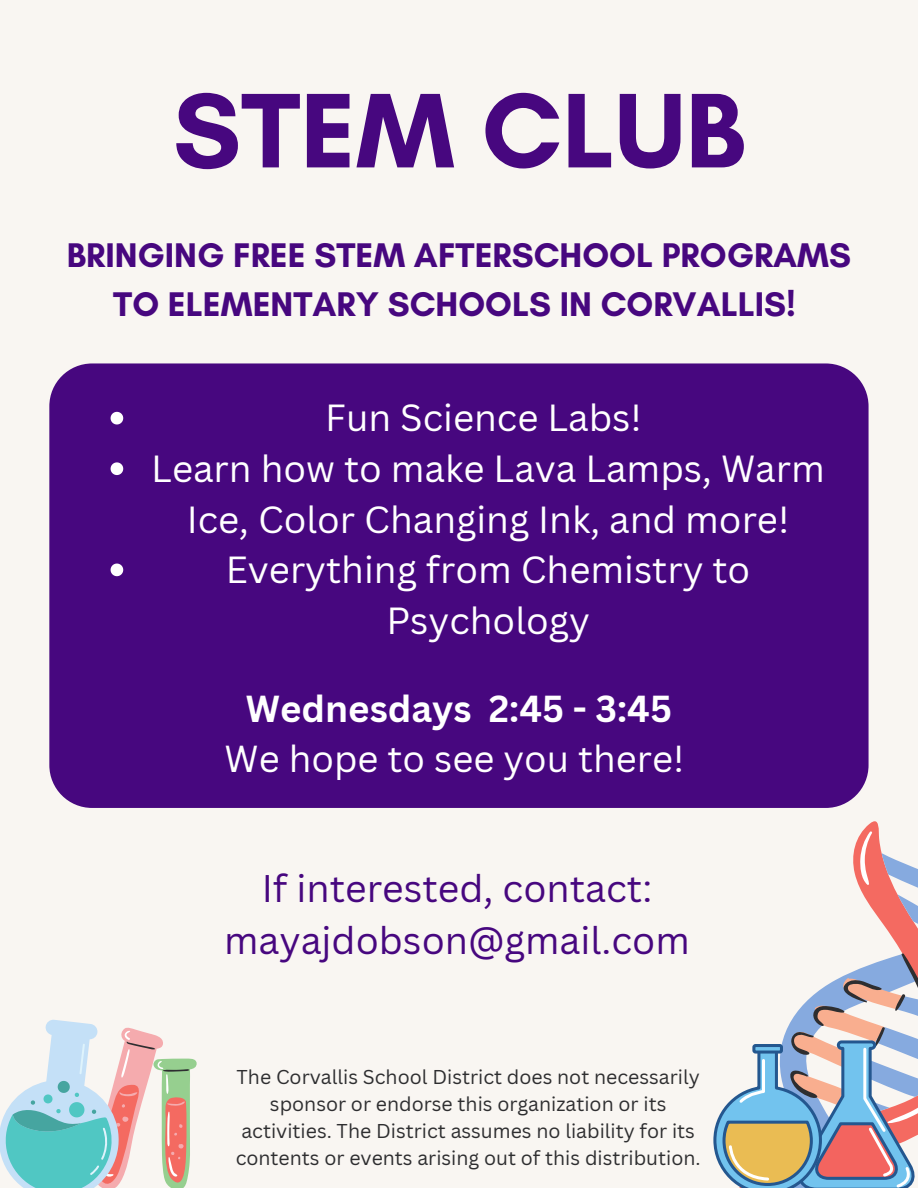
<style>
.page{position:relative;width:918px;height:1188px;background:#f9f6f2}
.page>*{position:absolute;margin:0;border:0;box-sizing:border-box;transform-origin:0 0}
.t1{font:700 108.15px "Glacial Indifference";color:#47077f}
.t2{font:37.5px/51.8px "Canva Sans";color:#47077f;text-align:center}
.t3{font:36.75px/50.6px "Canva Sans";color:#fff;text-align:center}
.t4{font:36.6px/50.7px "Canva Sans";color:#fff;text-align:center}
.t5{font:700 34.8px/48.3px "Glacial Indifference";color:#47077f;text-align:center}
.t6{font:19.5px/27px "Canva Sans";color:#2e2e30;text-align:center}
.s1{font-weight:700}
</style>
<div class="page">
<svg style="left:0;top:1019px;width:197px;height:169px"></svg>
<svg style="left:853px;top:831px;width:65px;height:49px"></svg>
<svg style="left:713px;top:882px;width:205px;height:306px"></svg>
<div style="left:49px;top:363px;width:820px;height:445px;background:#47077f;border-radius:43px"></div>
<svg style="left:111px;top:412px;width:12px;height:12px"></svg>
<svg style="left:111px;top:462px;width:12px;height:13px"></svg>
<svg style="left:111px;top:564px;width:12px;height:12px"></svg>
<h1 class="t1" style="left:173px;top:65px;width:573px">STEM CLUB</h1>
<h2 class="t5" style="left:67px;top:231px;width:786px">BRINGING FREE STEM AFTERSCHOOL PROGRAMS<br>TO ELEMENTARY SCHOOLS IN CORVALLIS!</h2>
<p class="t3" style="left:325px;top:392px;width:318px">Fun Science Labs!</p>
<p class="t3" style="left:151px;top:442px;width:675px">Learn how to make Lava Lamps, Warm<br>Ice, Color Changing Ink, and more!</p>
<p class="t3" style="left:226px;top:544px;width:526px">Everything from Chemistry to<br>Psychology</p>
<p class="t4" style="left:225px;top:682px;width:461px"><span class="s1">Wednesdays 2:45 - 3:45<br></span>We hope to see you there!</p>
<h3 class="t2" style="left:224px;top:862px;width:467px">If interested, contact: mayajdobson@gmail.com</h3>
<p class="t6" style="left:236px;top:1063px;width:466px">The Corvallis School District does not necessarily sponsor or endorse this organization or its activities. The District assumes no liability for its contents or events arising out of this distribution.</p>
</div>
